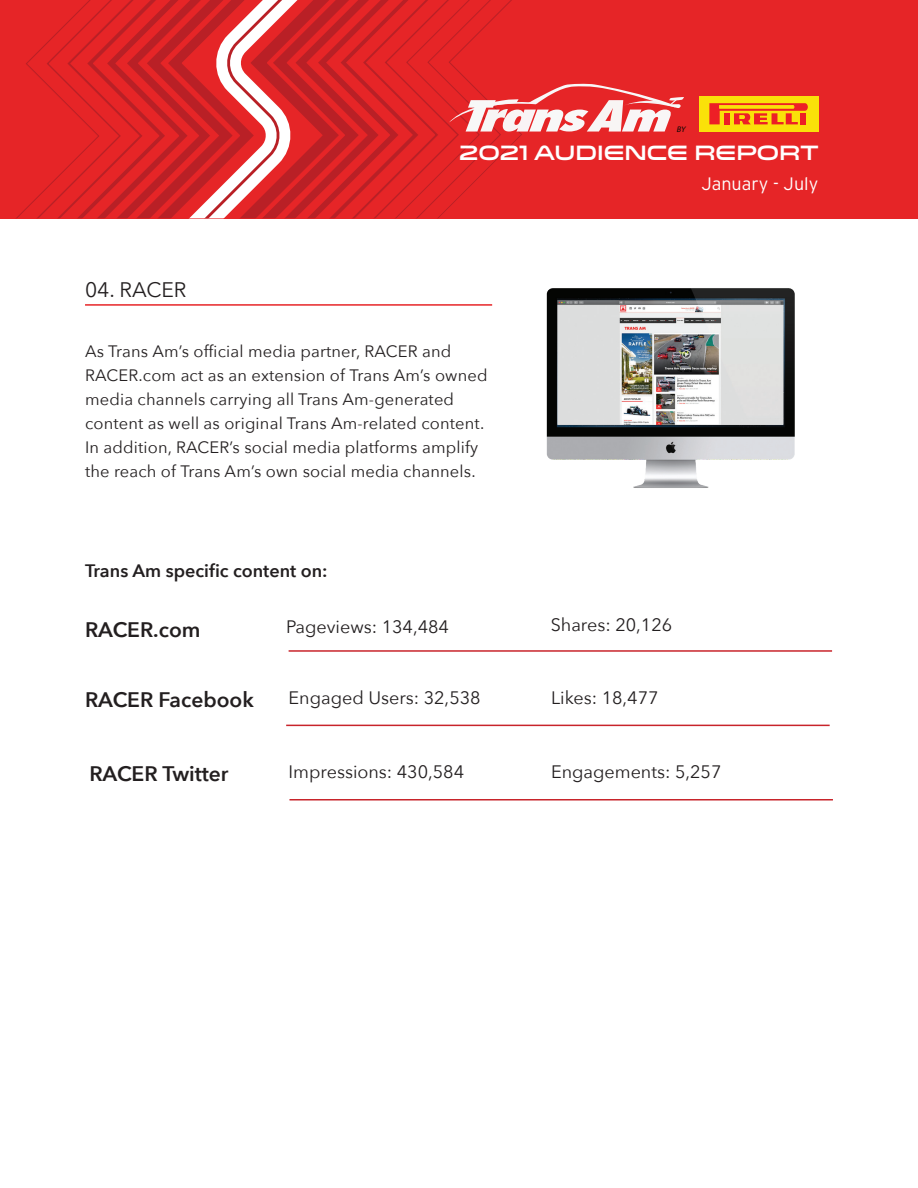
<style>
.page{position:relative;width:918px;height:1188px;background:#fff}
.page>*{position:absolute;margin:0;border:0;box-sizing:border-box;transform-origin:0 0}
.t1{font:600 21px "Avenir Next";color:#231f20}
.t2{font:21px "Venera 900";color:#fff}
.t3{font:21px "Avenir Next";color:#231f20}
.t4{font:18px "Avenir Next";color:#231f20}
.t5{font:600 18px "Avenir Next";color:#231f20}
.t6{font:300 18px "Interstate";color:#fff}
.t7{font:16.5px/24px "Avenir Next";letter-spacing:.01em;color:#231f20}
.t8{font:italic 600 8.1px "Montserrat";color:#040503}
</style>
<div class="page">
<div style="left:0;top:0;width:918px;height:218px;background:#e62527"></div>
<svg style="left:400px;top:0;width:54px;height:218px"></svg>
<svg style="left:16px;top:0;width:384px;height:218px"></svg>
<svg style="left:448px;top:83px;width:236px;height:49px"></svg>
<div style="left:699px;top:96px;width:119px;height:36px;background:#fae109"></div>
<svg style="left:709px;top:103px;width:99px;height:21px"></svg>
<hr style="left:85px;top:304px;width:407px;height:2px;background:#e62527">
<img style="left:546px;top:288px;width:249px;height:200px">
<hr style="left:289px;top:650px;width:543px;height:2px;background:#c8242b">
<hr style="left:286px;top:725px;width:544px;height:1px;background:#c8242b">
<hr style="left:289px;top:799px;width:544px;height:2px;background:#c8242b">
<p class="t3" style="left:85px;top:272px;width:103px">04. RACER</p>
<p class="t8" style="left:676px;top:124px;width:12px">BY</p>
<p class="t2" style="left:459px;top:140px;width:361px">2021 AUDIENCE REPORT</p>
<p class="t6" style="left:701px;top:173px;width:118px">January - July</p>
<p class="t7" style="left:85px;top:338px;width:404px">As Trans Am’s official media partner, RACER and RACER.com act as an extension of Trans Am’s owned media channels carrying all Trans Am-generated content as well as original Trans Am-related content.<br>In addition, RACER’s social media platforms amplify the reach of Trans Am’s own social media channels.</p>
<p class="t5" style="left:85px;top:556px;width:244px">Trans Am specific content on:</p>
<p class="t1" style="left:85px;top:612px;width:117px">RACER.com</p>
<p class="t4" style="left:286px;top:611px;width:164px">Pageviews: 134,484</p>
<p class="t4" style="left:551px;top:610px;width:123px">Shares: 20,126</p>
<p class="t1" style="left:85px;top:682px;width:170px">RACER Facebook</p>
<p class="t4" style="left:289px;top:683px;width:194px">Engaged Users: 32,538</p>
<p class="t4" style="left:551px;top:683px;width:109px">Likes: 18,477</p>
<p class="t1" style="left:89px;top:756px;width:141px">RACER Twitter</p>
<p class="t4" style="left:289px;top:756px;width:177px">Impressions: 430,584</p>
<p class="t4" style="left:551px;top:756px;width:172px">Engagements: 5,257</p>
</div>
